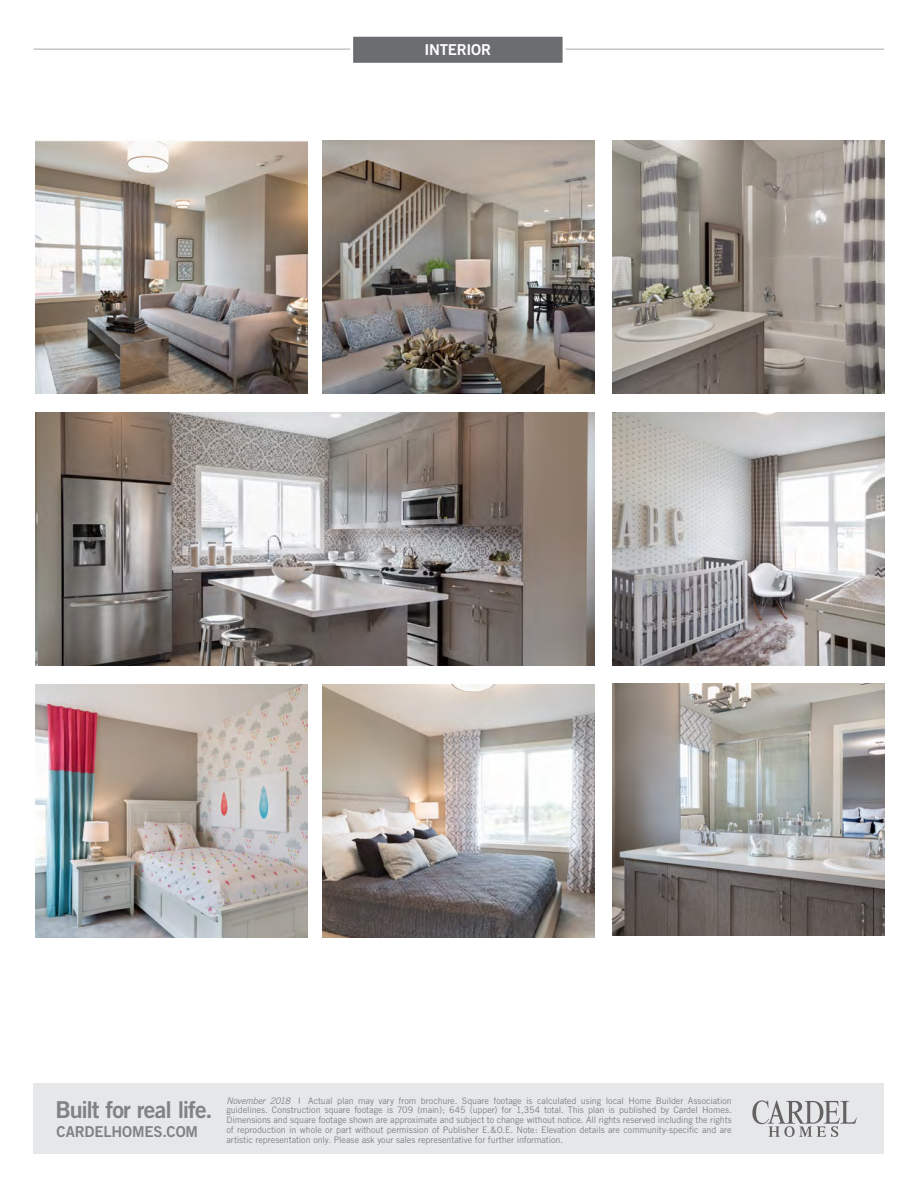
<style>
.page{position:relative;width:918px;height:1188px;background:#fff}
.page>*{position:absolute;margin:0;border:0;box-sizing:border-box;transform-origin:0 0}
.SqFt_Subhead{font:23.25px "Trade Gothic Bold Two";letter-spacing:-.045em;color:#808285}
.SqFt_Subhead-2{font:15px "Trade Gothic Bold Two";letter-spacing:-.005em;color:#808285}
.SqFt_Subhead-3{font:15px "Trade Gothic Bold Two";letter-spacing:-.015em;color:#fff}
.Disclaimer{font:9px/9.8px "Trade Gothic";letter-spacing:-.01em;color:#808285;text-align:justify}
.Disclaimer-2{font:italic 9px "Trade Gothic";letter-spacing:-.015em;color:#808285}
</style>
<div class="page">
<div style="left:34px;top:1084px;width:850px;height:70px;background:#e6e7e9"></div>
<svg style="left:752px;top:1100px;width:105px;height:37px"></svg>
<img style="left:35px;top:140px;width:272px;height:253px">
<img style="left:35px;top:412px;width:560px;height:253px">
<img style="left:35px;top:685px;width:272px;height:253px">
<img style="left:322px;top:140px;width:273px;height:253px">
<img style="left:322px;top:685px;width:273px;height:253px">
<img style="left:612px;top:412px;width:273px;height:253px">
<img style="left:612px;top:683px;width:273px;height:253px">
<img style="left:612px;top:140px;width:273px;height:253px">
<hr style="left:34px;top:49px;width:850px;height:1px;background:#a8a9ad">
<div style="left:352px;top:35px;width:212px;height:29px;background:#6c6d70"></div>
<div style="left:350px;top:34px;width:216px;height:32px;border:3px solid #fff"></div>
<p class="SqFt_Subhead-3" style="left:425px;top:41px;width:68px">INTERIOR</p>
<p class="SqFt_Subhead" style="left:55px;top:1095px;width:159px">Built for real life.</p>
<p class="SqFt_Subhead-2" style="left:57px;top:1122px;width:143px">CARDELHOMES.COM</p>
<p class="Disclaimer" style="left:226px;top:1095px;width:507px;text-indent:82px">Actual plan may vary from brochure. Square footage is calculated using local Home Builder Association guidelines. Construction square footage is 709 (main); 645 (upper) for 1,354 total. This plan is published by Cardel Homes.<br>Dimensions and square footage shown are approximate and subject to change without notice. All rights reserved including the rights of reproduction in whole or part without permission of Publisher E.&amp;O.E. Note: Elevation details are community-specific and are artistic representation only. Please ask your sales representative for further information.</p>
<p class="Disclaimer-2" style="left:226px;top:1095px;width:65px">November 2018</p>
</div>
